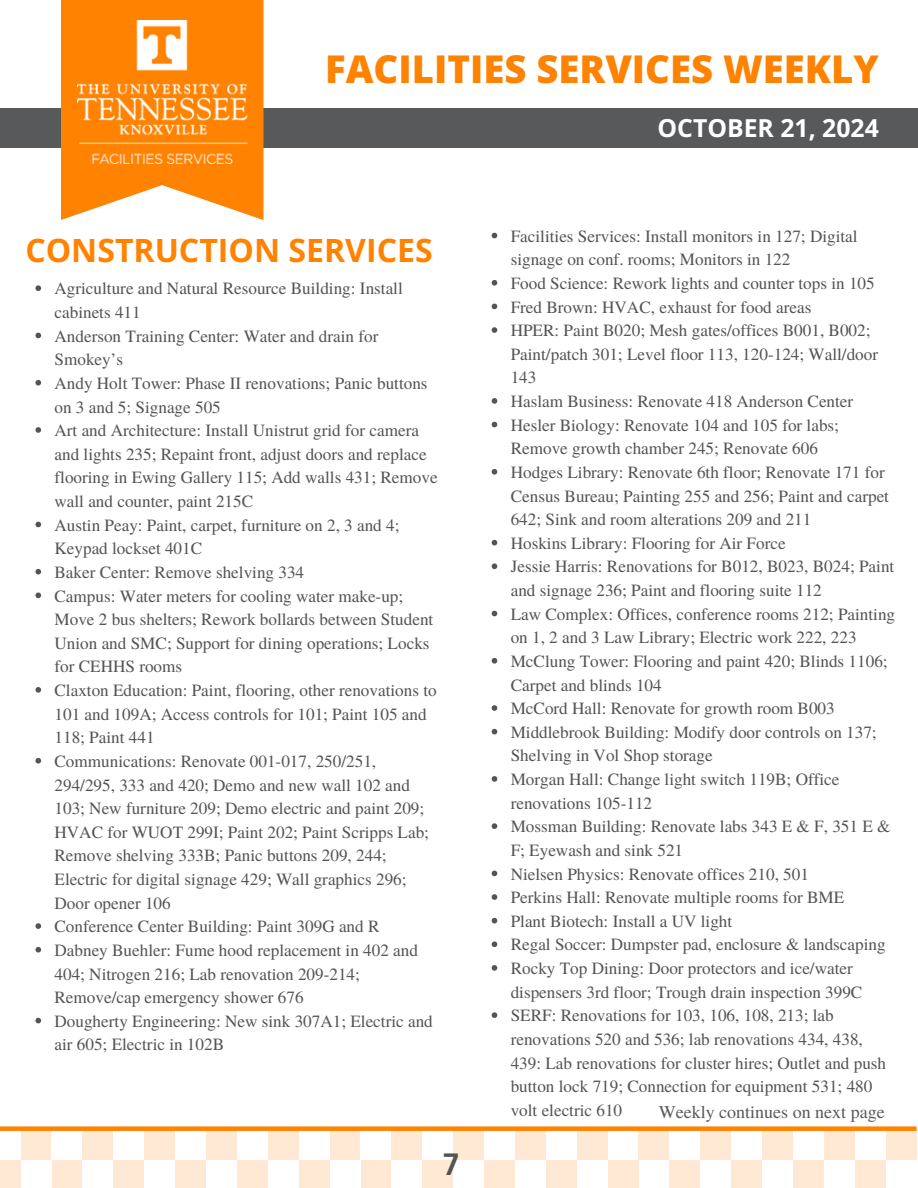
<style>
.page{position:relative;width:918px;height:1188px;background:#fff}
.page>*{position:absolute;margin:0;border:0;box-sizing:border-box;transform-origin:0 0}
.t1{font:800 38.25px "Open Sans";color:#ff8200}
.t2{font:700 32.1px "Open Sans";color:#ff8200}
.t3{font:700 30px "Canva Sans";color:#545454}
.t4{font:700 24.75px "Open Sans";color:#fff}
.t5{font:18px "Te X Gyre Termes";color:#58595b}
.t6{font:17.1px/23.7px "Te X Gyre Termes";color:#545454}
</style>
<div class="page">
<div style="left:0;top:108px;width:918px;height:40px;background:#58595b"></div>
<svg style="left:61px;top:0;width:203px;height:220px;fill:#ff8200"></svg>
<img style="left:77px;top:20px;width:170px;height:143px">
<div style="left:700px;top:1129px;width:31px;height:31px;background:#ffe9d4"></div>
<div style="left:762px;top:1129px;width:31px;height:31px;background:#ffe9d4"></div>
<div style="left:824px;top:1129px;width:31px;height:31px;background:#ffe9d4"></div>
<div style="left:886px;top:1129px;width:31px;height:31px;background:#ffe9d4"></div>
<div style="left:855px;top:1160px;width:31px;height:28px;background:#ffe9d4"></div>
<div style="left:793px;top:1160px;width:31px;height:28px;background:#ffe9d4"></div>
<div style="left:731px;top:1160px;width:31px;height:28px;background:#ffe9d4"></div>
<div style="left:669px;top:1160px;width:31px;height:28px;background:#ffe9d4"></div>
<div style="left:453px;top:1129px;width:31px;height:31px;background:#ffe9d4"></div>
<div style="left:515px;top:1129px;width:31px;height:31px;background:#ffe9d4"></div>
<div style="left:577px;top:1129px;width:31px;height:31px;background:#ffe9d4"></div>
<div style="left:639px;top:1129px;width:30px;height:31px;background:#ffe9d4"></div>
<div style="left:608px;top:1160px;width:31px;height:28px;background:#ffe9d4"></div>
<div style="left:546px;top:1160px;width:31px;height:28px;background:#ffe9d4"></div>
<div style="left:484px;top:1160px;width:31px;height:28px;background:#ffe9d4"></div>
<div style="left:422px;top:1160px;width:31px;height:28px;background:#ffe9d4"></div>
<div style="left:206px;top:1129px;width:31px;height:31px;background:#ffe9d4"></div>
<div style="left:268px;top:1129px;width:31px;height:31px;background:#ffe9d4"></div>
<div style="left:330px;top:1129px;width:30px;height:31px;background:#ffe9d4"></div>
<div style="left:391px;top:1129px;width:31px;height:31px;background:#ffe9d4"></div>
<div style="left:360px;top:1160px;width:31px;height:28px;background:#ffe9d4"></div>
<div style="left:299px;top:1160px;width:31px;height:28px;background:#ffe9d4"></div>
<div style="left:237px;top:1160px;width:31px;height:28px;background:#ffe9d4"></div>
<div style="left:175px;top:1160px;width:31px;height:28px;background:#ffe9d4"></div>
<div style="left:21px;top:1129px;width:31px;height:31px;background:#ffe9d4"></div>
<div style="left:82px;top:1129px;width:31px;height:31px;background:#ffe9d4"></div>
<div style="left:144px;top:1129px;width:31px;height:31px;background:#ffe9d4"></div>
<div style="left:113px;top:1160px;width:31px;height:28px;background:#ffe9d4"></div>
<div style="left:52px;top:1160px;width:30px;height:28px;background:#ffe9d4"></div>
<div style="left:0;top:1160px;width:21px;height:28px;background:#ffe9d4"></div>
<div style="left:0;top:1126px;width:917px;height:5px;background:#ff8200"></div>
<svg style="left:492px;top:233px;width:5px;height:5px"></svg>
<svg style="left:492px;top:280px;width:5px;height:6px"></svg>
<svg style="left:492px;top:304px;width:5px;height:5px"></svg>
<svg style="left:492px;top:327px;width:5px;height:6px"></svg>
<svg style="left:492px;top:398px;width:5px;height:6px"></svg>
<svg style="left:492px;top:422px;width:5px;height:5px"></svg>
<svg style="left:492px;top:469px;width:5px;height:6px"></svg>
<svg style="left:492px;top:540px;width:5px;height:5px"></svg>
<svg style="left:492px;top:563px;width:5px;height:6px"></svg>
<svg style="left:492px;top:611px;width:5px;height:5px"></svg>
<svg style="left:492px;top:658px;width:5px;height:6px"></svg>
<svg style="left:492px;top:705px;width:5px;height:6px"></svg>
<svg style="left:492px;top:729px;width:5px;height:5px"></svg>
<svg style="left:492px;top:776px;width:5px;height:6px"></svg>
<svg style="left:492px;top:823px;width:5px;height:6px"></svg>
<svg style="left:492px;top:871px;width:5px;height:5px"></svg>
<svg style="left:492px;top:894px;width:5px;height:6px"></svg>
<svg style="left:492px;top:918px;width:5px;height:5px"></svg>
<svg style="left:492px;top:941px;width:5px;height:6px"></svg>
<svg style="left:492px;top:965px;width:5px;height:6px"></svg>
<svg style="left:492px;top:1012px;width:5px;height:6px"></svg>
<svg style="left:35px;top:285px;width:6px;height:6px"></svg>
<svg style="left:35px;top:333px;width:6px;height:5px"></svg>
<svg style="left:35px;top:380px;width:6px;height:6px"></svg>
<svg style="left:35px;top:427px;width:6px;height:6px"></svg>
<svg style="left:35px;top:522px;width:6px;height:5px"></svg>
<svg style="left:35px;top:569px;width:6px;height:6px"></svg>
<svg style="left:35px;top:593px;width:6px;height:5px"></svg>
<svg style="left:35px;top:687px;width:6px;height:6px"></svg>
<svg style="left:35px;top:758px;width:6px;height:6px"></svg>
<svg style="left:35px;top:923px;width:6px;height:6px"></svg>
<svg style="left:35px;top:947px;width:6px;height:6px"></svg>
<svg style="left:35px;top:1018px;width:6px;height:5px"></svg>
<h1 class="t1" style="left:325px;top:42px;width:555px">FACILITIES SERVICES WEEKLY</h1>
<h3 class="t4" style="left:658px;top:111px;width:223px">OCTOBER 21, 2024</h3>
<p class="t2" style="left:25px;top:228px;width:409px">CONSTRUCTION SERVICES</p>
<p class="t6" style="left:55px;top:276px;width:350px">Agriculture and Natural Resource Building: Install cabinets 411</p>
<p class="t6" style="left:55px;top:323px;width:325px">Anderson Training Center: Water and drain for<br>Smokey’s</p>
<p class="t6" style="left:55px;top:370px;width:375px">Andy Holt Tower: Phase II renovations; Panic buttons on 3 and 5; Signage 505</p>
<p class="t6" style="left:55px;top:418px;width:385px">Art and Architecture: Install Unistrut grid for camera and lights 235; Repaint front, adjust doors and replace flooring in Ewing Gallery 115; Add walls 431; Remove wall and counter, paint 215C</p>
<p class="t6" style="left:55px;top:512px;width:346px">Austin Peay: Paint, carpet, furniture on 2, 3 and 4;<br>Keypad lockset 401C</p>
<p class="t6" style="left:55px;top:559px;width:251px">Baker Center: Remove shelving 334</p>
<p class="t6" style="left:55px;top:583px;width:380px">Campus: Water meters for cooling water make-up; Move 2 bus shelters; Rework bollards between Student Union and SMC; Support for dining operations; Locks for CEHHS rooms</p>
<p class="t6" style="left:55px;top:678px;width:384px">Claxton Education: Paint, flooring, other renovations to<br>101 and 109A; Access controls for 101; Paint 105 and<br>118; Paint 441</p>
<p class="t6" style="left:55px;top:748px;width:376px">Communications: Renovate 001-017, 250/251, 294/295, 333 and 420; Demo and new wall 102 and 103; New furniture 209; Demo electric and paint 209; HVAC for WUOT 299I; Paint 202; Paint Scripps Lab; Remove shelving 333B; Panic buttons 209, 244; Electric for digital signage 429; Wall graphics 296; Door opener 106</p>
<p class="t6" style="left:55px;top:914px;width:326px">Conference Center Building: Paint 309G and R</p>
<p class="t6" style="left:55px;top:937px;width:365px">Dabney Buehler: Fume hood replacement in 402 and<br>404; Nitrogen 216; Lab renovation 209-214;<br>Remove/cap emergency shower 676</p>
<p class="t6" style="left:55px;top:1008px;width:380px">Dougherty Engineering: New sink 307A1; Electric and air 605; Electric in 102B</p>
<p class="t3" style="left:444px;top:1143px;width:17px">7</p>
<p class="t6" style="left:511px;top:223px;width:348px">Facilities Services: Install monitors in 127; Digital signage on conf. rooms; Monitors in 122</p>
<p class="t6" style="left:511px;top:271px;width:366px">Food Science: Rework lights and counter tops in 105</p>
<p class="t6" style="left:511px;top:294px;width:302px">Fred Brown: HVAC, exhaust for food areas</p>
<p class="t6" style="left:511px;top:318px;width:369px">HPER: Paint B020; Mesh gates/offices B001, B002;<br>Paint/patch 301; Level floor 113, 120-124; Wall/door<br>143</p>
<p class="t6" style="left:511px;top:389px;width:344px">Haslam Business: Renovate 418 Anderson Center</p>
<p class="t6" style="left:511px;top:412px;width:330px">Hesler Biology: Renovate 104 and 105 for labs;<br>Remove growth chamber 245; Renovate 606</p>
<p class="t6" style="left:511px;top:460px;width:380px">Hodges Library: Renovate 6th floor; Renovate 171 for<br>Census Bureau; Painting 255 and 256; Paint and carpet<br>642; Sink and room alterations 209 and 211</p>
<p class="t6" style="left:511px;top:530px;width:276px">Hoskins Library: Flooring for Air Force</p>
<p class="t6" style="left:511px;top:554px;width:385px">Jessie Harris: Renovations for B012, B023, B024; Paint and signage 236; Paint and flooring suite 112</p>
<p class="t6" style="left:511px;top:601px;width:386px">Law Complex: Offices, conference rooms 212; Painting on 1, 2 and 3 Law Library; Electric work 222, 223</p>
<p class="t6" style="left:511px;top:649px;width:378px">McClung Tower: Flooring and paint 420; Blinds 1106;<br>Carpet and blinds 104</p>
<p class="t6" style="left:511px;top:696px;width:326px">McCord Hall: Renovate for growth room B003</p>
<p class="t6" style="left:511px;top:719px;width:368px">Middlebrook Building: Modify door controls on 137;<br>Shelving in Vol Shop storage</p>
<p class="t6" style="left:511px;top:767px;width:330px">Morgan Hall: Change light switch 119B; Office renovations 105-112</p>
<p class="t6" style="left:511px;top:814px;width:381px">Mossman Building: Renovate labs 343 E &amp; F, 351 E &amp;<br>F; Eyewash and sink 521</p>
<p class="t6" style="left:511px;top:861px;width:300px">Nielsen Physics: Renovate offices 210, 501</p>
<p class="t6" style="left:511px;top:885px;width:335px">Perkins Hall: Renovate multiple rooms for BME</p>
<p class="t6" style="left:511px;top:908px;width:223px">Plant Biotech: Install a UV light</p>
<p class="t6" style="left:511px;top:932px;width:376px">Regal Soccer: Dumpster pad, enclosure &amp; landscaping</p>
<h2 class="t6" style="left:511px;top:956px;width:353px">Rocky Top Dining: Door protectors and ice/water dispensers 3rd floor; Trough drain inspection 399C</h2>
<p class="t6" style="left:511px;top:1003px;width:377px">SERF: Renovations for 103, 106, 108, 213; lab renovations 520 and 536; lab renovations 434, 438, 439: Lab renovations for cluster hires; Outlet and push button lock 719; Connection for equipment 531; 480 volt electric 610</p>
<p class="t5" style="left:659px;top:1099px;width:227px">Weekly continues on next page</p>
</div>
